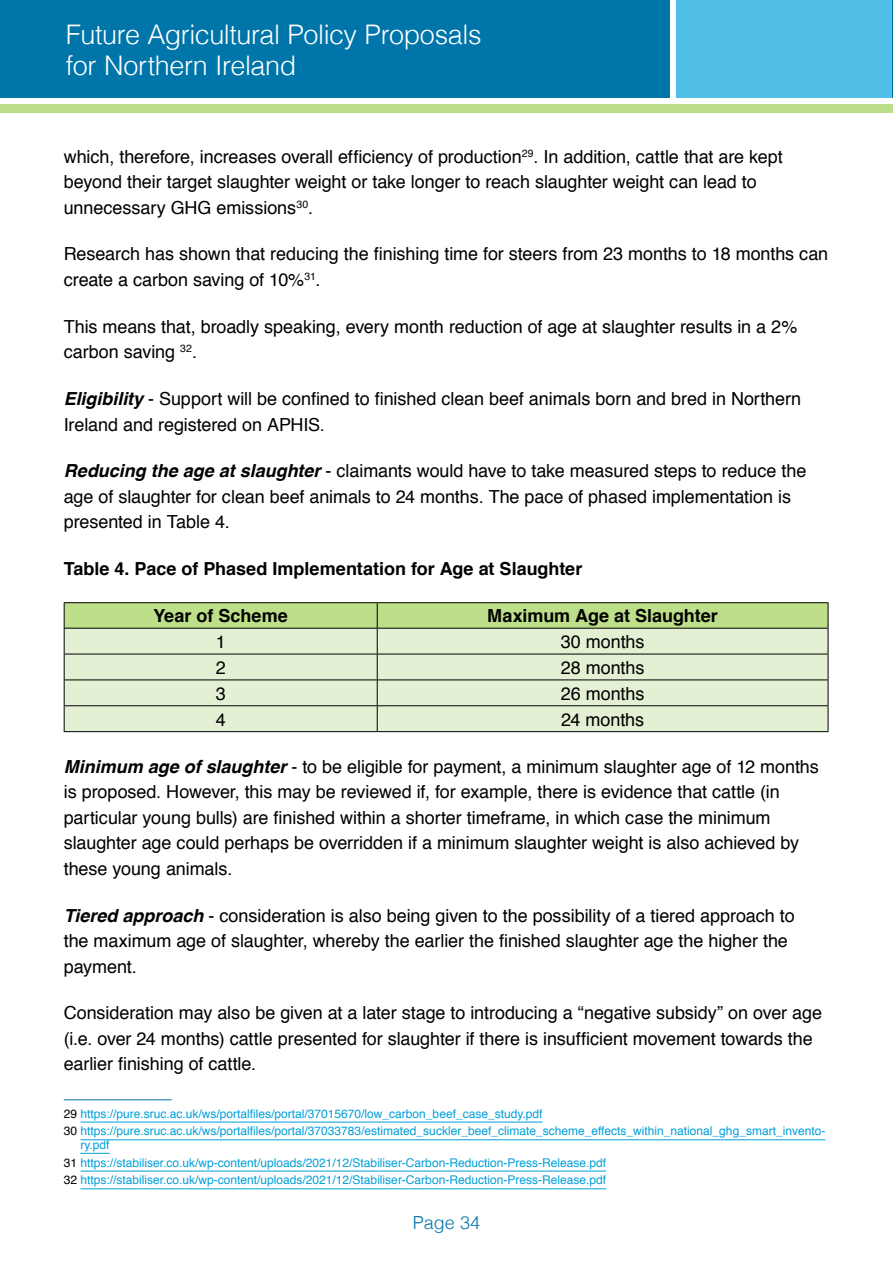
<style>
.page{position:relative;width:893px;height:1263px;background:#fff}
.page>*{position:absolute;margin:0;border:0;box-sizing:border-box;transform-origin:0 0}
.t1{font:300 27px/31.5px "Helvetica";letter-spacing:-.015em;color:#fff}
._1_3_Body_Text{font:18px/25.5px "Helvetica";letter-spacing:-.005em;color:#000}
.Table_No{font:700 18px "Helvetica";color:#000}
._1_3_Body_Text-2{font:700 18px "Helvetica";color:#000}
.t2{font:300 18px "Helvetica";color:#0075a9}
._1_5_Footnote{font:12px/13.5px "Helvetica";color:#009fdb}
.s1{font-weight:700;font-style:italic}
.s2{color:#000}
</style>
<div class="page">
<div style="left:677px;top:0;width:216px;height:98px;background:#50c0e8"></div>
<div style="left:0;top:0;width:669px;height:98px;background:#0075a9"></div>
<div style="left:0;top:104px;width:892px;height:9px;background:#bedf89"></div>
<hr style="left:892px;top:0;width:1px;height:98px;background:#0075a9">
<hr style="left:64px;top:602px;width:313px;height:1px;background:#000">
<hr style="left:377px;top:602px;width:451px;height:1px;background:#000">
<svg style="left:64px;top:603px;width:765px;height:128px;background:#d3e3bd"></svg>
<hr style="left:64px;top:731px;width:313px;height:1px;background:#000">
<hr style="left:377px;top:731px;width:451px;height:1px;background:#000">
<hr style="left:64px;top:1099px;width:108px;height:1px;background:#0075a9">
<hr style="left:80px;top:1122px;width:463px;height:1px;background:#009fdb">
<hr style="left:80px;top:1139px;width:745px;height:1px;background:#009fdb">
<hr style="left:80px;top:1153px;width:30px;height:1px;background:#009fdb">
<hr style="left:80px;top:1171px;width:526px;height:1px;background:#009fdb">
<hr style="left:80px;top:1188px;width:526px;height:1px;background:#009fdb">
<h1 class="t1" style="left:66px;top:17px;width:417px">Future Agricultural Policy Proposals for Northern Ireland</h1>
<p class="_1_3_Body_Text" style="left:64px;top:143px;width:720px">which, therefore, increases overall efficiency of production<sup>29</sup>. In addition, cattle that are kept beyond their target slaughter weight or take longer to reach slaughter weight can lead to unnecessary GHG emissions<sup>30</sup>.</p>
<p class="_1_3_Body_Text" style="left:64px;top:241px;width:766px">Research has shown that reducing the finishing time for steers from 23 months to 18 months can create a carbon saving of 10%<sup>31</sup>.</p>
<p class="_1_3_Body_Text" style="left:64px;top:313px;width:735px">This means that, broadly speaking, every month reduction of age at slaughter results in a 2% carbon saving <sup>32</sup>.</p>
<p class="_1_3_Body_Text" style="left:64px;top:385px;width:739px"><span class="s1">Eligibility</span> - Support will be confined to finished clean beef animals born and bred in Northern<br>Ireland and registered on APHIS.</p>
<p class="_1_3_Body_Text" style="left:64px;top:458px;width:744px"><span class="s1">Reducing the age at slaughter</span> - claimants would have to take measured steps to reduce the age of slaughter for clean beef animals to 24 months. The pace of phased implementation is presented in Table 4.</p>
<p class="Table_No" style="left:64px;top:554px;width:520px">Table 4. Pace of Phased Implementation for Age at Slaughter</p>
<p class="_1_3_Body_Text-2" style="left:153px;top:601px;width:136px">Year of Scheme</p>
<p class="_1_3_Body_Text-2" style="left:487px;top:601px;width:232px">Maximum Age at Slaughter</p>
<p class="_1_3_Body_Text" style="left:216px;top:628px;width:12px">1</p>
<p class="_1_3_Body_Text" style="left:561px;top:628px;width:85px">30 months</p>
<p class="_1_3_Body_Text" style="left:216px;top:654px;width:12px">2</p>
<p class="_1_3_Body_Text" style="left:561px;top:654px;width:85px">28 months</p>
<p class="_1_3_Body_Text" style="left:216px;top:680px;width:12px">3</p>
<p class="_1_3_Body_Text" style="left:561px;top:680px;width:85px">26 months</p>
<p class="_1_3_Body_Text" style="left:216px;top:706px;width:12px">4</p>
<p class="_1_3_Body_Text" style="left:561px;top:706px;width:85px">24 months</p>
<p class="_1_3_Body_Text" style="left:64px;top:753px;width:757px"><span class="s1">Minimum age of slaughter</span> - to be eligible for payment, a minimum slaughter age of 12 months is proposed. However, this may be reviewed if, for example, there is evidence that cattle (in particular young bulls) are finished within a shorter timeframe, in which case the minimum slaughter age could perhaps be overridden if a minimum slaughter weight is also achieved by these young animals.</p>
<p class="_1_3_Body_Text" style="left:64px;top:902px;width:732px"><span class="s1">Tiered approach</span> - consideration is also being given to the possibility of a tiered approach to the maximum age of slaughter, whereby the earlier the finished slaughter age the higher the payment.</p>
<p class="_1_3_Body_Text" style="left:64px;top:1000px;width:760px">Consideration may also be given at a later stage to introducing a “negative subsidy” on over age (i.e. over 24 months) cattle presented for slaughter if there is insufficient movement towards the earlier finishing of cattle.</p>
<p class="_1_5_Footnote" style="left:64px;top:1106px;width:480px"><span class="s2">29</span> https://pure.sruc.ac.uk/ws/portalfiles/portal/37015670/low_carbon_beef_case_study.pdf</p>
<p class="_1_5_Footnote" style="left:80px;top:1124px;width:746px;text-indent:-17px"><span class="s2">30</span> https://pure.sruc.ac.uk/ws/portalfiles/portal/37033783/estimated_suckler_beef_climate_scheme_effects_within_national_ghg_smart_invento&shy;ry.pdf</p>
<p class="_1_5_Footnote" style="left:64px;top:1155px;width:544px"><span class="s2">31</span> https://stabiliser.co.uk/wp-content/uploads/2021/12/Stabiliser-Carbon-Reduction-Press-Release.pdf</p>
<p class="_1_5_Footnote" style="left:64px;top:1173px;width:544px"><span class="s2">32</span> https://stabiliser.co.uk/wp-content/uploads/2021/12/Stabiliser-Carbon-Reduction-Press-Release.pdf</p>
<p class="t2" style="left:413px;top:1207px;width:69px">Page 34</p>
</div>
